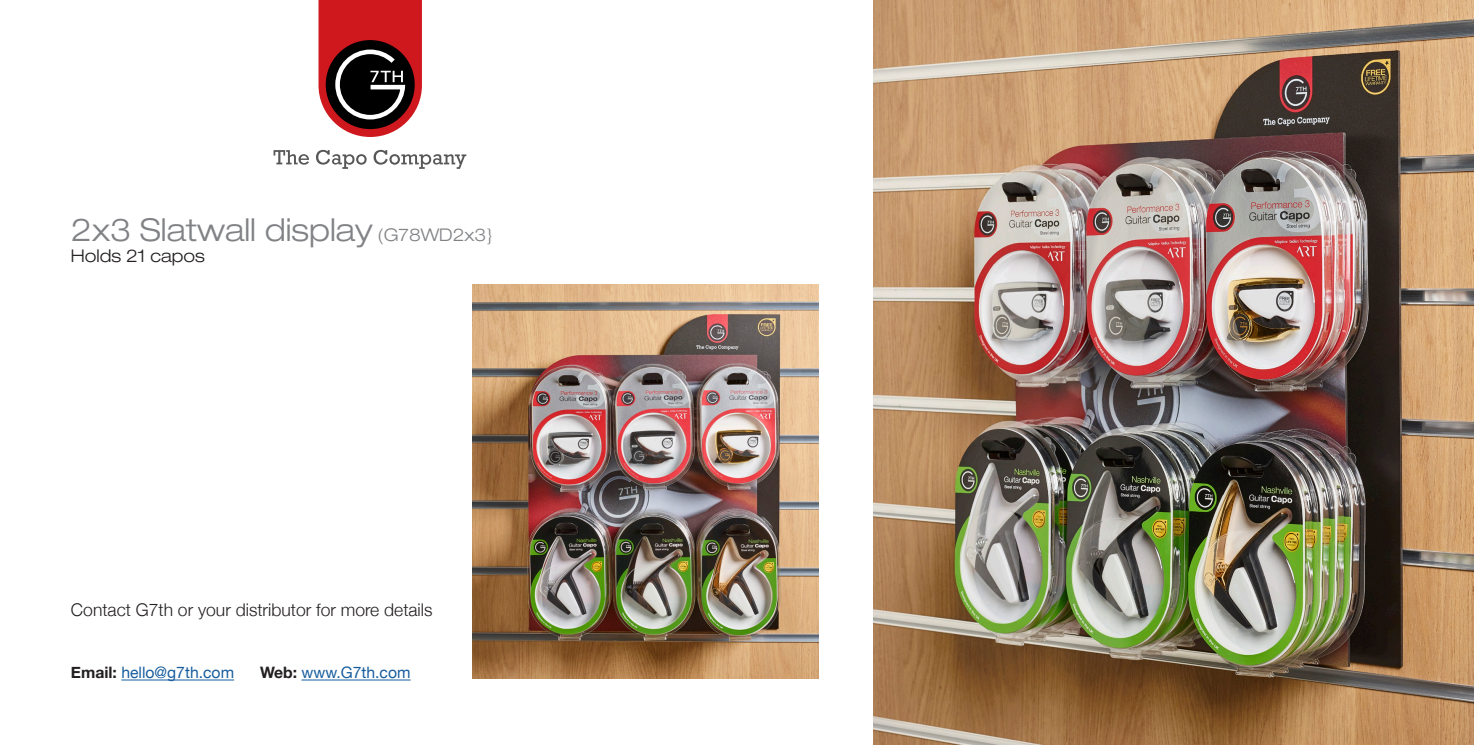
<style>
.page{position:relative;width:1474px;height:745px;background:#fff}
.page>*{position:absolute;margin:0;border:0;box-sizing:border-box;transform-origin:0 0}
.t1{font:300 expanded 31.5px "Helvetica Neue";color:#808285}
.t2{font:300 17.5px "Helvetica Neue";color:#231f20}
.t3{font:300 expanded 17.5px "Helvetica Neue";color:#231f20}
.t4{font:15.75px "Helvetica Neue";color:#175d9e}
.s1{font-size:17.5px}
.s2{font-weight:700;color:#231f20}
</style>
<div class="page">
<img style="left:472px;top:284px;width:346px;height:394px">
<img style="left:873px;top:0;width:600px;height:744px">
<svg style="left:318px;top:0;width:104px;height:137px;background:#8b3437"></svg>
<svg style="left:273px;top:150px;width:36px;height:14px"></svg>
<svg style="left:316px;top:150px;width:50px;height:19px"></svg>
<svg style="left:373px;top:150px;width:93px;height:19px"></svg>
<hr style="left:121px;top:679px;width:113px;height:1px;background:#175d9e">
<hr style="left:301px;top:679px;width:109px;height:1px;background:#175d9e">
<p class="t1" style="left:71px;top:210px;width:423px">2x3 Slatwall display <span class="s1">(G78WD2x3}</span></p>
<p class="t3" style="left:71px;top:245px;width:135px">Holds 21 capos</p>
<p class="t2" style="left:71px;top:595px;width:363px">Contact G7th or your distributor for more details</p>
<p class="t4" style="left:71px;top:661px;width:165px"><span class="s2">Email:</span> hello@g7th.com</p>
<p class="t4" style="left:260px;top:661px;width:152px"><span class="s2">Web:</span> www.G7th.com</p>
</div>
